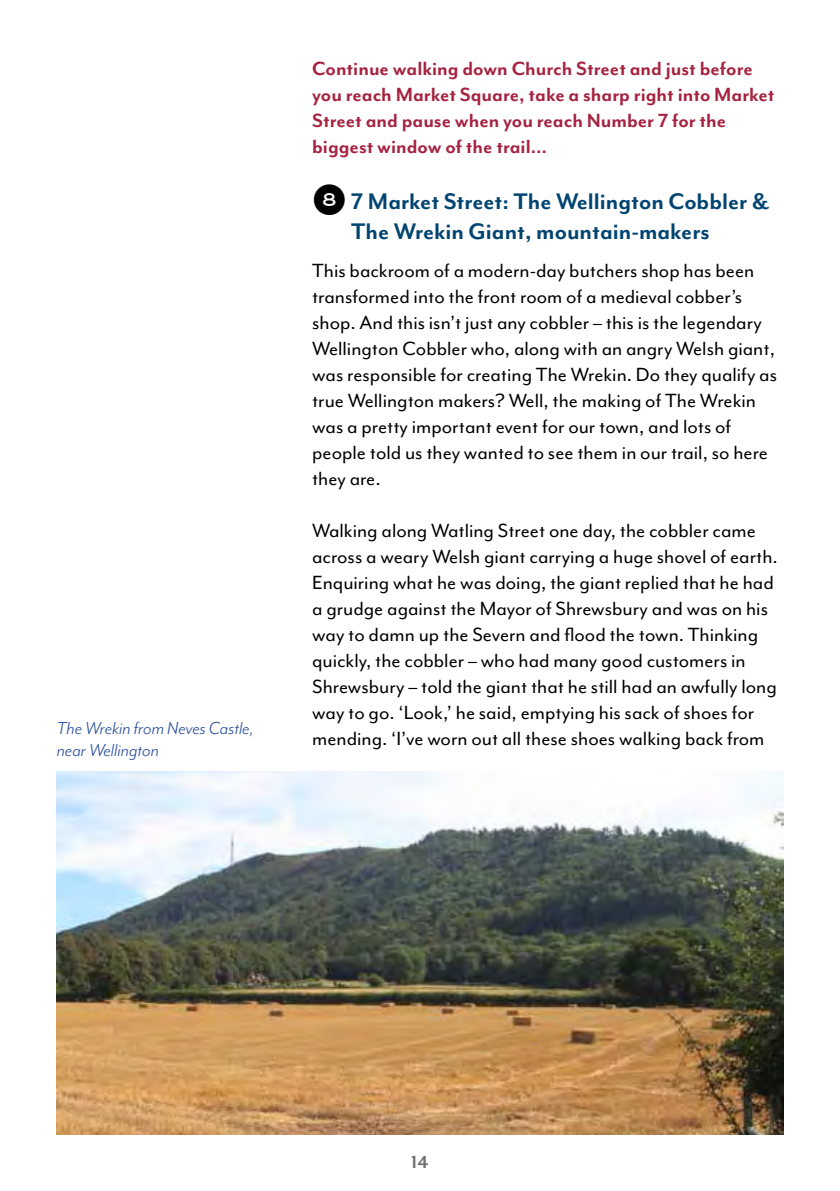
<style>
.page{position:relative;width:840px;height:1191px;background:#fff}
.page>*{position:absolute;margin:0;border:0;box-sizing:border-box;transform-origin:0 0}
.t1{font:700 26px/30px "Mr Eaves Mod OT";color:#004471}
.t2{font:22px/26px "Mr Eaves Mod OT";color:#000}
.t3{font:700 22px/26px "Mr Eaves Mod OT";color:#a62241}
.t4{font:italic 20px/22px "Mr Eaves Mod OT";color:#2c52a0}
.t5{font:700 20px "Mr Eaves Mod OT";color:#706f6f}
</style>
<div class="page">
<img style="left:56px;top:772px;width:727px;height:362px">
<p class="t4" style="left:57px;top:717px;width:198px">The Wrekin from Neves Castle, near Wellington</p>
<p class="t3" style="left:312px;top:56px;width:463px">Continue walking down Church Street and just before you reach Market Square, take a sharp right into Market Street and pause when you reach Number 7 for the biggest window of the trail…</p>
<p class="t1" style="left:351px;top:187px;width:419px">7 Market Street: The Wellington Cobbler &amp;<br>The Wrekin Giant, mountain-makers</p>
<p class="t2" style="left:312px;top:257px;width:466px">This backroom of a modern-day butchers shop has been transformed into the front room of a medieval cobber’s shop. And this isn’t just any cobbler – this is the legendary Wellington Cobbler who, along with an angry Welsh giant, was responsible for creating The Wrekin. Do they qualify as true Wellington makers? Well, the making of The Wrekin was a pretty important event for our town, and lots of people told us they wanted to see them in our trail, so here they are.</p>
<p class="t2" style="left:312px;top:517px;width:467px">Walking along Watling Street one day, the cobbler came across a weary Welsh giant carrying a huge shovel of earth.<br>Enquiring what he was doing, the giant replied that he had a grudge against the Mayor of Shrewsbury and was on his way to damn up the Severn and flood the town. Thinking quickly, the cobbler – who had many good customers in Shrewsbury – told the giant that he still had an awfully long way to go. ‘Look,’ he said, emptying his sack of shoes for mending. ‘I’ve worn out all these shoes walking back from</p>
<p class="t5" style="left:411px;top:1151px;width:19px">14</p>
</div>
